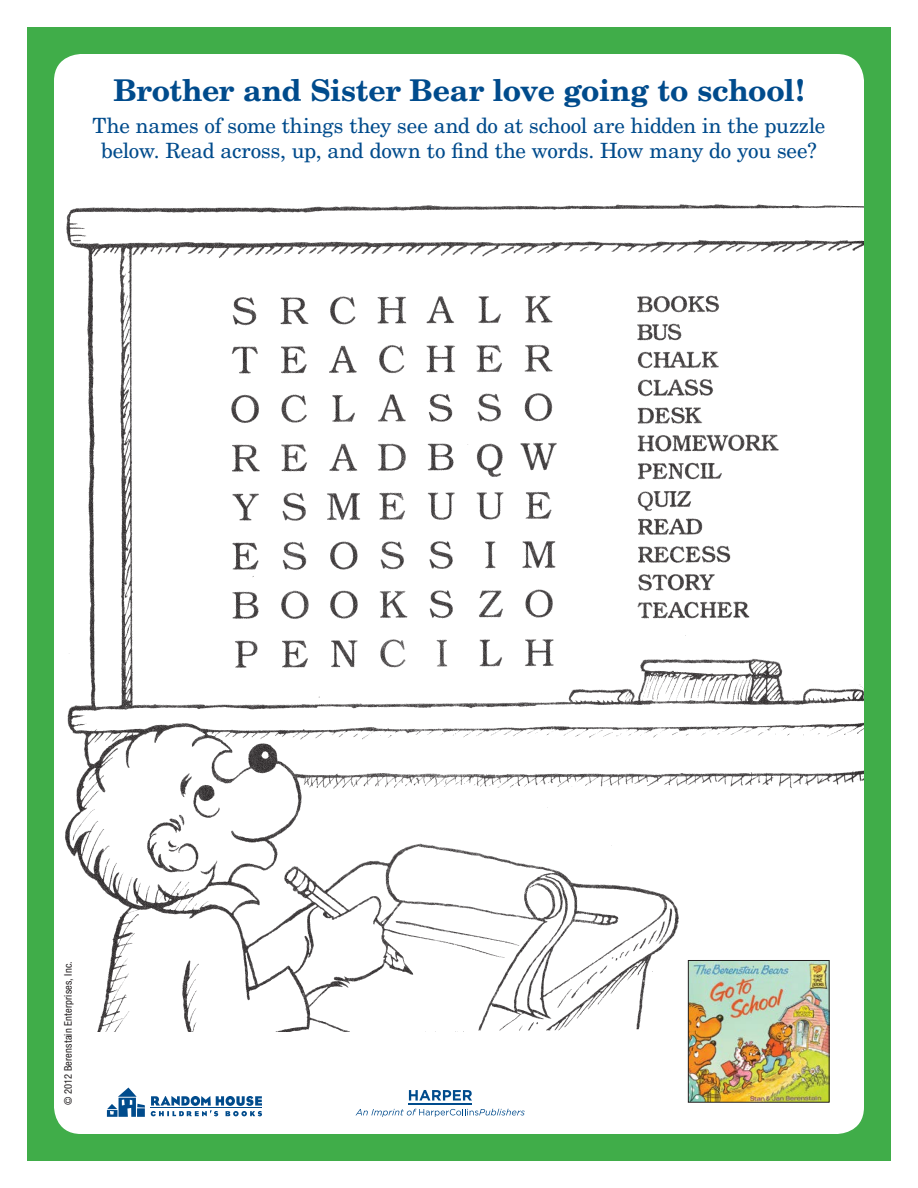
<style>
.page{position:relative;width:918px;height:1188px;background:#fff}
.page>*{position:absolute;margin:0;border:0;box-sizing:border-box;transform-origin:0 0}
.t1{font:700 30px "New Century Schlbk";letter-spacing:-.01em;color:#004b8c}
.t2{font:21px/25.2px "New Century Schlbk";letter-spacing:-.01em;color:#004b8c;text-align:center}
.t3{font:condensed 10.5px "Helvetica Neue LT Std";letter-spacing:.015em;color:#221e1f}
</style>
<div class="page">
<div style="left:27px;top:27px;width:864px;height:1134px;background:#40ad49"></div>
<div style="left:54px;top:54px;width:810px;height:1080px;background:#fff;border-radius:27px"></div>
<img style="left:65px;top:204px;width:799px;height:828px">
<img style="left:690px;top:962px;width:138px;height:139px">
<div style="left:688px;top:960px;width:142px;height:143px;border:1px solid #221e1f"></div>
<svg style="left:409px;top:1090px;width:63px;height:11px"></svg>
<hr style="left:409px;top:1103px;width:63px;height:1px;background:#004b8c">
<svg style="left:356px;top:1109px;width:169px;height:8px"></svg>
<svg style="left:151px;top:1096px;width:111px;height:20px"></svg>
<svg style="left:107px;top:1088px;width:38px;height:29px"></svg>
<div style="left:137px;top:1108px;width:8px;height:9px;background:#004b8c"></div>
<h1 class="t1" style="left:113px;top:72px;width:693px">Brother and Sister Bear love going to school!</h1>
<p class="t2" style="left:93px;top:113px;width:734px">The names of some things they see and do at school are hidden in the puzzle below. Read across, up, and down to find the words. How many do you see?</p>
<p class="t3" style="left:62px;top:1105px;width:145px;rotate:-90deg">© 2012 Berenstain Enterprises, Inc.</p>
</div>
